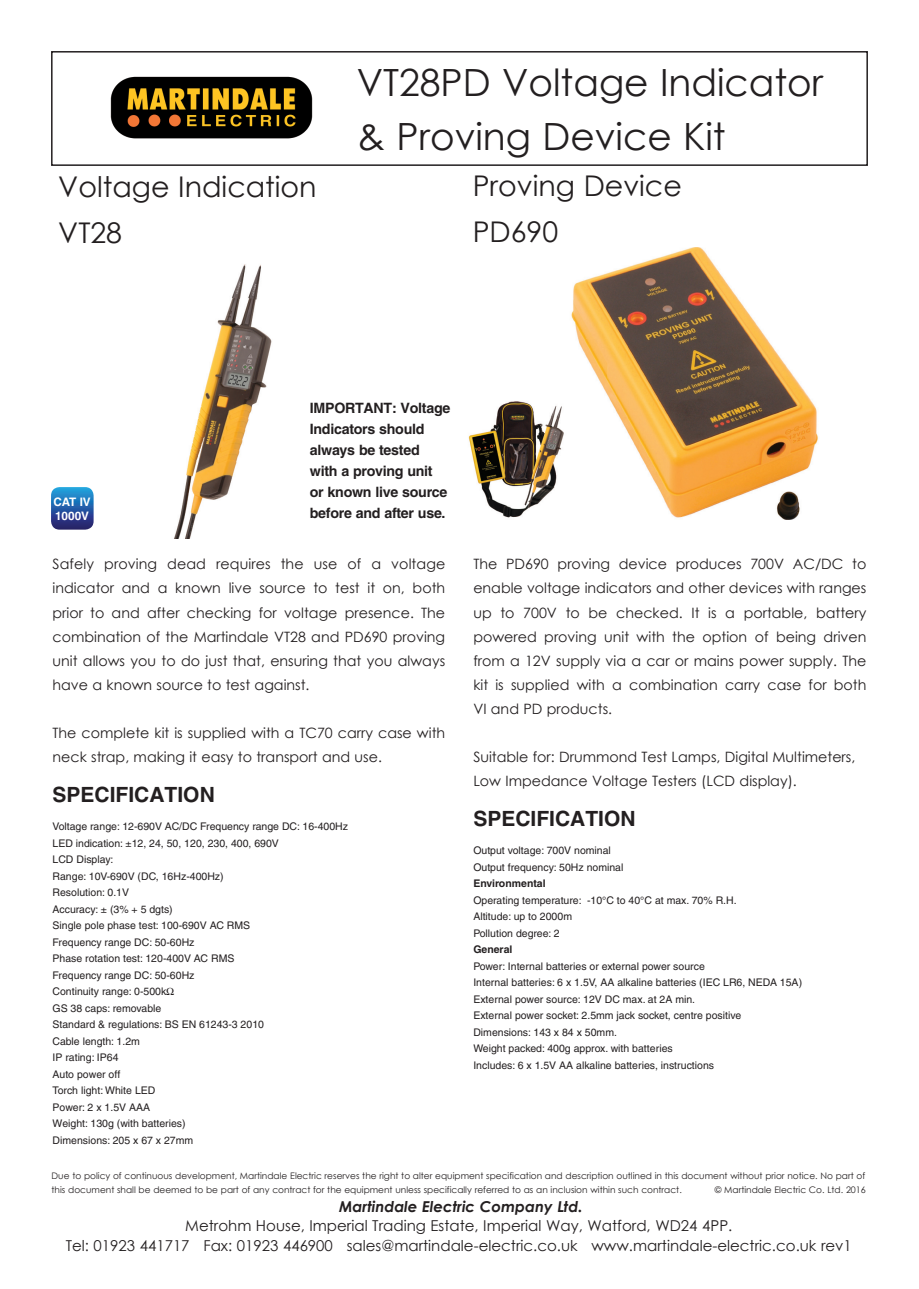
<style>
.page{position:relative;width:919px;height:1289px;background:#fff}
.page>*{position:absolute;margin:0;border:0;box-sizing:border-box;transform-origin:0 0}
.t1{font:37.5px/54px "Century Gothic";color:#231f20}
.t2{font:28.5px/46.5px "Century Gothic";color:#231f20}
.t3{font:700 21px "Helvetica";color:#231f20}
.t4{font:15px/19.5px "Century Gothic";color:#231f20;text-align:center}
.t5{font:italic 700 15px "Century Gothic";color:#231f20}
.t6{font:14.25px/24px "Century Gothic";color:#231f20;text-align:justify}
.t7{font:700 14.25px/21px "Helvetica";letter-spacing:-.02em;color:#231f20}
.t8{font:700 11.7px/14.1px "Helvetica";color:#fff}
.t9{font:10.5px/16.5px "Helvetica";color:#231f20}
.t10{font:700 10.5px "Helvetica";color:#231f20}
.t11{font:9px/13.5px "Century Gothic";color:#231f20}
.s1{font-family:"Headline MT Bold"}
</style>
<div class="page">
<img style="left:174px;top:264px;width:98px;height:274px">
<img style="left:571px;top:247px;width:247px;height:273px">
<div style="left:51px;top:51px;width:816px;height:115px;border:2px solid #231f20"></div>
<img style="left:110px;top:76px;width:203px;height:63px">
<img style="left:468px;top:393px;width:116px;height:127px">
<svg style="left:51px;top:487px;width:43px;height:42px;background:#2b63a9"></svg>
<h1 class="t1" style="left:357px;top:55px;width:468px">VT28PD Voltage Indicator &amp; Proving Device Kit</h1>
<h2 class="t2" style="left:58px;top:163px;width:260px">Voltage Indication<br>VT28</h2>
<h2 class="t2" style="left:472px;top:163px;width:211px;line-height:45px">Proving Device<br>PD690</h2>
<p class="t8" style="left:53px;top:494px;width:39px">CAT IV<br>1000V</p>
<h3 class="t7" style="left:310px;top:397px;width:142px">IMPORTANT: Voltage<br>Indicators should always be tested with a proving unit<br>or known live source before and after use.</h3>
<p class="t6" style="left:53px;top:552px;width:394px">Safely proving dead requires the use of a voltage indicator and a known live source to test it on, both prior to and after checking for voltage presence. The combination of the Martindale VT28 and PD690 proving unit allows you to do just that, ensuring that you always have a known source to test against.</p>
<h3 class="t6" style="left:53px;top:720px;width:394px">The complete kit is supplied with a TC70 carry case with neck strap, making it easy to transport and use.</h3>
<h3 class="t3" style="left:53px;top:782px;width:164px">SPECIFICATION</h3>
<p class="t9" style="left:53px;top:818px;width:297px">Voltage range: 12-690V AC/DC Frequency range DC: 16-400Hz<br>LED indication: ±12, 24, 50, 120, 230, 400, 690V<br>LCD Display:<br>Range: 10V-690V (DC, 16Hz-400Hz)<br>Resolution: 0.1V<br>Accuracy: ± (3% + 5 dgts)<br>Single pole phase test: 100-690V AC RMS<br>Frequency range DC: 50-60Hz<br>Phase rotation test: 120-400V AC RMS<br>Frequency range DC: 50-60Hz<br>Continuity range: 0-500k<span class="s1">Ω<br></span>GS 38 caps: removable<br>Standard &amp; regulations: BS EN 61243-3 2010<br>Cable length: 1.2m<br>IP rating: IP64<br>Auto power off<br>Torch light: White LED<br>Power: 2 x 1.5V AAA<br>Weight: 130g (with batteries)<br>Dimensions: 205 x 67 x 27mm</p>
<p class="t6" style="left:473px;top:552px;width:394px">The PD690 proving device produces 700V AC/DC to enable voltage indicators and other devices with ranges up to 700V to be checked. It is a portable, battery powered proving unit with the option of being driven from a 12V supply via a car or mains power supply. The kit is supplied with a combination carry case for both VI and PD products.</p>
<h3 class="t6" style="left:473px;top:744px;width:383px">Suitable for: Drummond Test Lamps, Digital Multimeters,<br>Low Impedance Voltage Testers (LCD display).</h3>
<h3 class="t3" style="left:473px;top:806px;width:164px">SPECIFICATION</h3>
<p class="t9" style="left:473px;top:842px;width:152px">Output voltage: 700V nominal<br>Output frequency: 50Hz nominal</p>
<p class="t10" style="left:473px;top:877px;width:74px">Environmental</p>
<p class="t9" style="left:473px;top:891px;width:265px">Operating temperature: -10°C to 40°C at max. 70% R.H.<br>Altitude: up to 2000m<br>Pollution degree: 2</p>
<p class="t10" style="left:473px;top:943px;width:41px">General</p>
<p class="t9" style="left:473px;top:957px;width:330px">Power: Internal batteries or external power source<br>Internal batteries: 6 x 1.5V, AA alkaline batteries (IEC LR6, NEDA 15A)<br>External power source: 12V DC max. at 2A min.<br>External power socket: 2.5mm jack socket, centre positive<br>Dimensions: 143 x 84 x 50mm.<br>Weight packed: 400g approx. with batteries<br>Includes: 6 x 1.5V AA alkaline batteries, instructions</p>
<p class="t11" style="left:52px;top:1168px;width:815px">Due to policy of continuous development, Martindale Electric reserves the right to alter equipment specification and description outlined in this document without prior notice. No part of this document shall be deemed to be part of any contract for the equipment unless specifically referred to as an inclusion within such contract.</p>
<p class="t11" style="left:714px;top:1182px;width:153px">© Martindale Electric Co. Ltd. 2016</p>
<h3 class="t5" style="left:339px;top:1194px;width:245px">Martindale Electric Company Ltd.</h3>
<h3 class="t4" style="left:66px;top:1215px;width:787px">Metrohm House, Imperial Trading Estate, Imperial Way, Watford, WD24 4PP.<br>Tel: 01923 441717 Fax: 01923 446900 sales@martindale-electric.co.uk www.martindale-electric.co.uk rev1</h3>
</div>
